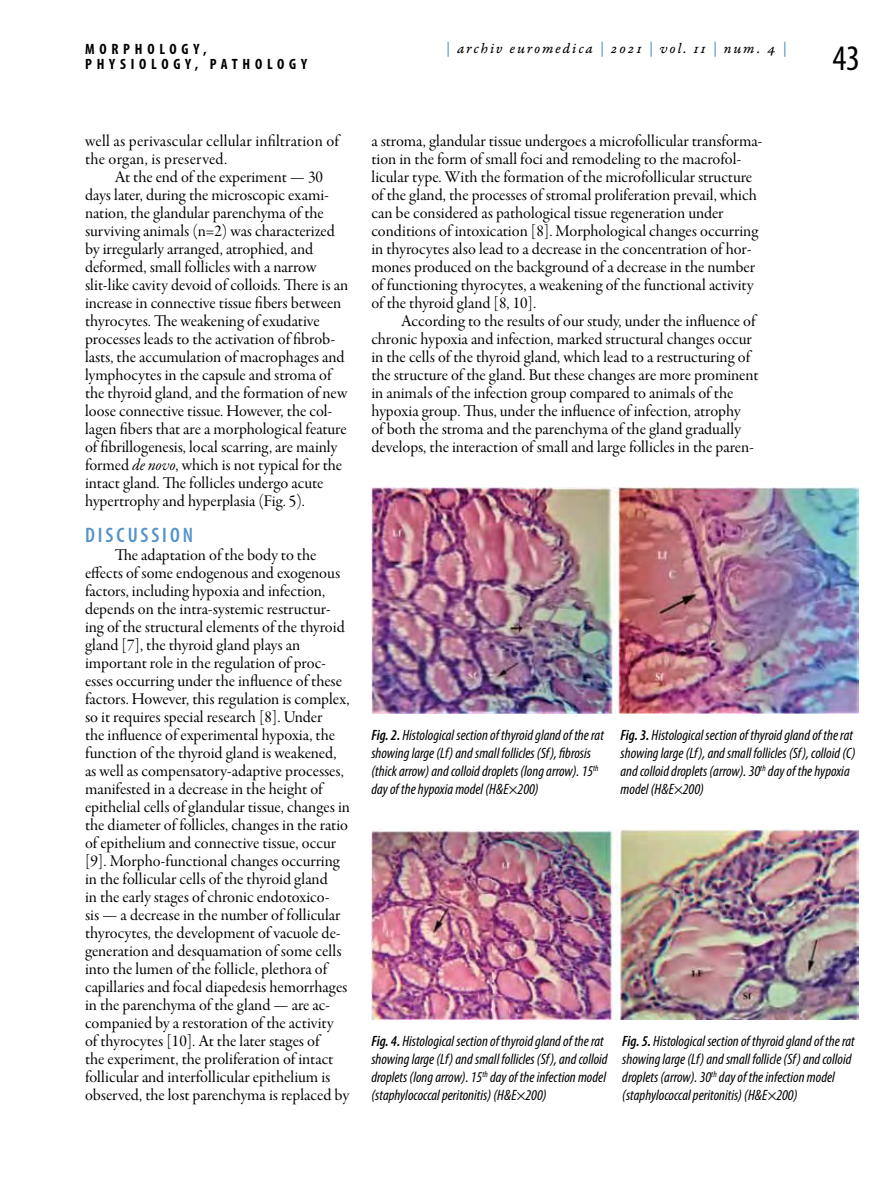
<style>
.page{position:relative;width:893px;height:1191px;background:#fff}
.page>*{position:absolute;margin:0;border:0;box-sizing:border-box;transform-origin:0 0}
.t1{font:condensed 36px "Myriad Pro";color:#000}
.t2{font:600 condensed 21px "Myriad Pro";color:#5693c9}
.t3{font:16.5px/18px "Garamond Premr Pro Subh";color:#000}
.t4{font:italic condensed 15px/18px "Myriad Pro";color:#000}
.t5{font:15px "Garamond Premr Pro It Capt";letter-spacing:.125em;color:#000}
.t6{font:700 condensed 15px "Myriad Pro";letter-spacing:.32em;color:#000}
.s1{color:#5693c9}
.s2{font-family:"Garamond Premr Pro It Subh"}
.s3{font-weight:600}
</style>
<div class="page">
<img style="left:371px;top:487px;width:488px;height:226px">
<img style="left:371px;top:829px;width:488px;height:190px">
<p class="t6" style="left:85px;top:39px;width:123px">MORPH OLOGY,</p>
<p class="t5" style="left:446px;top:40px;width:342px"><span class="s1">|</span> archiv euromedica <span class="s1">|</span> 2021 <span class="s1">|</span> vol. 11 <span class="s1">|</span> num. 4 <span class="s1">|</span></p>
<p class="t6" style="left:85px;top:54px;width:224px">PH YSIOLOGY, PATH OLOGY</p>
<h1 class="t1" style="left:832px;top:36px;width:29px">43</h1>
<p class="t3" style="left:85px;top:132px;width:255px">well as perivascular cellular infiltration of the organ, is preserved.</p>
<p class="t3" style="left:85px;top:168px;width:265px;text-indent:30px">At the end of the experiment — 30 days later, during the microscopic exami&shy;nation, the glandular parenchyma of the surviving animals (n=2) was characterized by irregularly arranged, atrophied, and deformed, small follicles with a narrow slit-like cavity devoid of colloids. There is an increase in connective tissue fibers between thyrocytes. The weakening of exudative processes leads to the activation of fibrob&shy;lasts, the accumulation of macrophages and lymphocytes in the capsule and stroma of the thyroid gland, and the formation of new loose connective tissue. However, the col&shy;lagen fibers that are a morphological feature of fibrillogenesis, local scarring, are mainly formed <span class="s2">de novo</span>, which is not typical for the intact gland. The follicles undergo acute hypertrophy and hyperplasia (Fig. 5).</p>
<p class="t2" style="left:85px;top:523px;width:58px">DISCUSSION</p>
<p class="t3" style="left:85px;top:546px;width:266px;text-indent:30px">The adaptation of the body to the effects of some endogenous and exogenous factors, including hypoxia and infection, depends on the intra-systemic restructur&shy;ing of the structural elements of the thyroid gland [7], the thyroid gland plays an important role in the regulation of proc&shy;esses occurring under the influence of these factors. However, this regulation is complex, so it requires special research [8]. Under<br>the influence of experimental hypoxia, the function of the thyroid gland is weakened, as well as compensatory-adaptive processes, manifested in a decrease in the height of epithelial cells of glandular tissue, changes in the diameter of follicles, changes in the ratio of epithelium and connective tissue, occur [9]. Morpho-functional changes occurring in the follicular cells of the thyroid gland<br>in the early stages of chronic endotoxico-<br>sis — a decrease in the number of follicular thyrocytes, the development of vacuole de&shy;generation and desquamation of some cells into the lumen of the follicle, plethora of capillaries and focal diapedesis hemorrhages in the parenchyma of the gland — are ac&shy;companied by a restoration of the activity of thyrocytes [10]. At the later stages of<br>the experiment, the proliferation of intact follicular and interfollicular epithelium is observed, the lost parenchyma is replaced by</p>
<p class="t3" style="left:371px;top:132px;width:393px">a stroma, glandular tissue undergoes a microfollicular transforma&shy;tion in the form of small foci and remodeling to the macrofol&shy;licular type. With the formation of the microfollicular structure of the gland, the processes of stromal proliferation prevail, which can be considered as pathological tissue regeneration under conditions of intoxication [8]. Morphological changes occurring in thyrocytes also lead to a decrease in the concentration of hor&shy;mones produced on the background of a decrease in the number of functioning thyrocytes, a weakening of the functional activity of the thyroid gland [8, 10].</p>
<p class="t3" style="left:371px;top:312px;width:388px;text-indent:30px">According to the results of our study, under the influence of chronic hypoxia and infection, marked structural changes occur in the cells of the thyroid gland, which lead to a restructuring of the structure of the gland. But these changes are more prominent in animals of the infection group compared to animals of the hypoxia group. Thus, under the influence of infection, atrophy<br>of both the stroma and the parenchyma of the gland gradually develops, the interaction of small and large follicles in the paren-</p>
<p class="t4" style="left:371px;top:725px;width:234px"><span class="s3">Fig. 2.</span> Histological section of thyroid gland of the rat showing large (Lf) and small follicles (Sf), fibrosis (thick arrow) and colloid droplets (long arrow). 15<sup>th </sup>day of the hypoxia model (H&amp;E×200)</p>
<p class="t4" style="left:621px;top:725px;width:236px"><span class="s3">Fig. 3.</span> Histological section of thyroid gland of the rat showing large (Lf), and small follicles (Sf), colloid (C) and colloid droplets (arrow). 30<sup>th</sup> day of the hypoxia model (H&amp;E×200)</p>
<p class="t4" style="left:371px;top:1031px;width:238px"><span class="s3">Fig. 4.</span> Histological section of thyroid gland of the rat showing large (Lf) and small follicles (Sf), and colloid droplets (long arrow). 15<sup>th</sup> day of the infection model (staphylococcal peritonitis) (H&amp;E×200)</p>
<p class="t4" style="left:622px;top:1031px;width:234px"><span class="s3">Fig. 5.</span> Histological section of thyroid gland of the rat showing large (Lf) and small follicle (Sf) and colloid droplets (arrow). 30<sup>th</sup> day of the infection model (staphylococcal peritonitis) (H&amp;E×200)</p>
</div>
